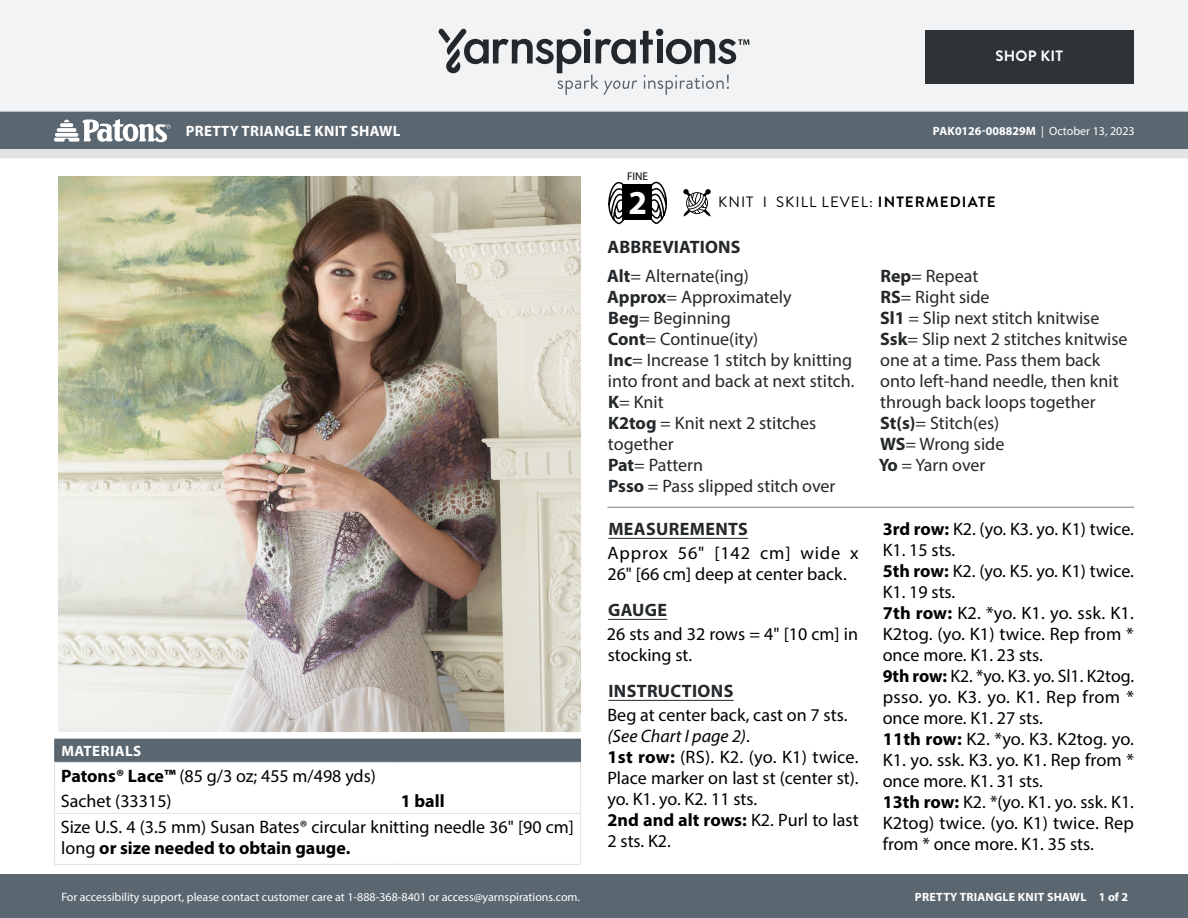
<style>
.page{position:relative;width:1188px;height:918px;background:#fff}
.page>*{position:absolute;margin:0;border:0;box-sizing:border-box;transform-origin:0 0}
.t1{font:700 33.6px "Myriad Pro";color:#fff}
.Body_-__Auto_Style_with_Keep_lines_toget{font:18px/21px "Myriad Pro";color:#000;text-align:justify}
.Abbreviations_-_With_auto_styling{font:18px/21px "Myriad Pro";color:#24282a}
.Materials_-_Needle___Supplies_Info{font:18px/21px "Myriad Pro";color:#000}
.Body_-_HEADERS_-_Underline{font:700 18px "Myriad Pro";letter-spacing:.02em;color:#24282a}
.Body_-_NO_Automatic_styling{font:18px/21px "Myriad Pro";color:#000}
.Materials_-_Brand___Product_Info{font:18px "Myriad Pro";color:#000}
.Body_-__Auto_Style_with_Keep_lines_toget-2{font:italic 18px "Myriad Pro";color:#000}
.Material_-__Colors_information{font:18px "Myriad Pro";color:#000}
.Material_-__Colors_information-2{font:700 18px "Myriad Pro";color:#000}
.Materials_-__Header_in_dark_gray_box{font:700 15px "Myriad Pro";letter-spacing:.02em;color:#fff}
.t2{font:15px "Brandon Grotesque";letter-spacing:.07em;color:#000}
.t3{font:700 15px "Brandon Grotesque";letter-spacing:.02em;color:#fff}
.t4{font:12px "Myriad Pro";color:#fff}
.t5{font:700 12px "Myriad Pro";color:#fff}
.t6{font:700 12px "Myriad Pro";letter-spacing:.02em;color:#fff}
.t7{font:700 condensed 11.25px "Myriad Pro";color:#000}
.s1{font-weight:700}
.s2{font-weight:400}
.s3{font-style:normal}
</style>
<div class="page">
<div style="left:0;top:875px;width:1188px;height:43px;background:#5a6670"></div>
<div style="left:0;top:111px;width:1188px;height:38px;background:#5a6670"></div>
<div style="left:0;top:0;width:1188px;height:112px;background:#f2f3f4"></div>
<svg style="left:438px;top:29px;width:311px;height:66px"></svg>
<div style="left:925px;top:30px;width:209px;height:54px;background:#2f3336"></div>
<svg style="left:683px;top:189px;width:28px;height:28px"></svg>
<svg style="left:608px;top:181px;width:18px;height:43px"></svg>
<svg style="left:649px;top:181px;width:18px;height:43px"></svg>
<div style="left:622px;top:185px;width:30px;height:35px;background:#000"></div>
<svg style="left:0;top:119px;width:1188px;height:39px"></svg>
<img style="left:58px;top:177px;width:523px;height:554px">
<hr style="left:608px;top:538px;width:140px;height:1px;background:#24282a">
<hr style="left:608px;top:619px;width:59px;height:1px;background:#24282a">
<hr style="left:608px;top:700px;width:126px;height:1px;background:#24282a">
<hr style="left:608px;top:507px;width:526px;height:1px;background:#7d7d7d">
<div style="left:55px;top:739px;width:525px;height:23px;background:#5a6670"></div>
<hr style="left:54px;top:739px;width:342px;height:1px;background:#5a6670">
<hr style="left:396px;top:739px;width:185px;height:1px;background:#5a6670">
<hr style="left:54px;top:762px;width:342px;height:1px;background:#e4e3e3">
<hr style="left:396px;top:762px;width:185px;height:1px;background:#e4e3e3">
<svg style="left:54px;top:740px;width:1px;height:73px"></svg>
<svg style="left:580px;top:740px;width:1px;height:73px"></svg>
<hr style="left:54px;top:814px;width:1px;height:50px;background:#e4e3e3">
<hr style="left:54px;top:813px;width:342px;height:1px;background:#e4e3e3">
<hr style="left:396px;top:813px;width:185px;height:1px;background:#e4e3e3">
<hr style="left:580px;top:814px;width:1px;height:50px;background:#e4e3e3">
<hr style="left:54px;top:864px;width:342px;height:1px;background:#e4e3e3">
<hr style="left:396px;top:864px;width:185px;height:1px;background:#e4e3e3">
<p class="Materials_-__Header_in_dark_gray_box" style="left:186px;top:121px;width:216px">PRETTY TRIANGLE KNIT SHAWL</p>
<p class="Materials_-__Header_in_dark_gray_box" style="left:61px;top:742px;width:81px">MATERIALS</p>
<p class="Materials_-_Brand___Product_Info" style="left:61px;top:765px;width:316px"><span class="s1">Patons® Lace™</span> (85 g/3 oz; 455 m/498 yds)</p>
<p class="Material_-__Colors_information" style="left:61px;top:790px;width:112px">Sachet (33315)</p>
<p class="Material_-__Colors_information-2" style="left:401px;top:790px;width:45px">1 ball</p>
<p class="Materials_-_Needle___Supplies_Info" style="left:61px;top:816px;width:515px">Size U.S. 4 (3.5 mm) Susan Bates® circular knitting needle 36" [90 cm] long <span class="s1">or size needed to obtain gauge.</span></p>
<p class="t4" style="left:61px;top:889px;width:520px">For accessibility support, please contact customer care at 1-888-368-8401 or access@yarnspirations.com.</p>
<p class="t3" style="left:995px;top:46px;width:69px">SHOP KIT</p>
<p class="t7" style="left:627px;top:169px;width:22px">FINE</p>
<h1 class="t1" style="left:629px;top:180px;width:20px">2</h1>
<p class="t5" style="left:933px;top:123px;width:203px">PAK0126-008829M <span class="s2">| October 13, 2023</span></p>
<p class="t2" style="left:718px;top:192px;width:279px">KNIT I SKILL LEVEL: <span class="s1">INTERMEDIATE</span></p>
<p class="Body_-_HEADERS_-_Underline" style="left:608px;top:235px;width:135px">ABBREVIATIONS</p>
<p class="Abbreviations_-_With_auto_styling" style="left:607px;top:265px;width:143px"><span class="s1">Alt</span>= Alternate(ing)</p>
<p class="Abbreviations_-_With_auto_styling" style="left:607px;top:286px;width:186px"><span class="s1">Approx</span>= Approximately</p>
<p class="Abbreviations_-_With_auto_styling" style="left:608px;top:307px;width:124px"><span class="s1">Beg</span>= Beginning</p>
<p class="Abbreviations_-_With_auto_styling" style="left:608px;top:328px;width:152px"><span class="s1">Cont</span>= Continue(ity)</p>
<p class="Abbreviations_-_With_auto_styling" style="left:608px;top:349px;width:248px"><span class="s1">Inc</span>= Increase 1 stitch by knitting into front and back at next stitch.</p>
<p class="Abbreviations_-_With_auto_styling" style="left:608px;top:391px;width:57px"><span class="s1">K</span>= Knit</p>
<p class="Abbreviations_-_With_auto_styling" style="left:608px;top:412px;width:210px"><span class="s1">K2tog</span> = Knit next 2 stitches together</p>
<p class="Abbreviations_-_With_auto_styling" style="left:608px;top:454px;width:97px"><span class="s1">Pat</span>= Pattern</p>
<p class="Abbreviations_-_With_auto_styling" style="left:608px;top:475px;width:229px"><span class="s1">Psso</span> = Pass slipped stitch over</p>
<p class="Body_-_HEADERS_-_Underline" style="left:608px;top:518px;width:141px">MEASUREMENTS</p>
<p class="Body_-__Auto_Style_with_Keep_lines_toget" style="left:608px;top:543px;width:253px">Approx 56" [142 cm] wide x<br>26" [66 cm] deep at center back.</p>
<p class="Body_-_HEADERS_-_Underline" style="left:608px;top:599px;width:61px">GAUGE</p>
<p class="Body_-_NO_Automatic_styling" style="left:607px;top:624px;width:253px">26 sts and 32 rows = 4" [10 cm] in stocking st.</p>
<p class="Body_-_HEADERS_-_Underline" style="left:608px;top:680px;width:126px">INSTRUCTIONS</p>
<p class="Body_-__Auto_Style_with_Keep_lines_toget" style="left:608px;top:705px;width:241px">Beg at center back, cast on 7 sts.</p>
<p class="Body_-__Auto_Style_with_Keep_lines_toget-2" style="left:608px;top:725px;width:144px">(See Chart I page 2)<span class="s3">.</span></p>
<p class="Body_-__Auto_Style_with_Keep_lines_toget" style="left:608px;top:747px;width:253px"><span class="s1">1st row:</span> (RS). K2. (yo. K1) twice.<br>Place marker on last st (center st). yo. K1. yo. K2. 11 sts.</p>
<p class="Body_-__Auto_Style_with_Keep_lines_toget" style="left:608px;top:810px;width:253px"><span class="s1">2nd and alt rows:</span> K2. Purl to last<br>2 sts. K2.</p>
<p class="Abbreviations_-_With_auto_styling" style="left:880px;top:265px;width:100px"><span class="s1">Rep</span>= Repeat</p>
<p class="Abbreviations_-_With_auto_styling" style="left:880px;top:286px;width:111px"><span class="s1">RS</span>= Right side</p>
<p class="Abbreviations_-_With_auto_styling" style="left:880px;top:307px;width:221px"><span class="s1">Sl1</span> = Slip next stitch knitwise</p>
<p class="Abbreviations_-_With_auto_styling" style="left:880px;top:328px;width:249px"><span class="s1">Ssk</span>= Slip next 2 stitches knitwise one at a time. Pass them back onto left-hand needle, then knit through back loops together</p>
<p class="Abbreviations_-_With_auto_styling" style="left:880px;top:412px;width:121px"><span class="s1">St(s)</span>= Stitch(es)</p>
<p class="Abbreviations_-_With_auto_styling" style="left:880px;top:433px;width:126px"><span class="s1">WS</span>= Wrong side</p>
<p class="Abbreviations_-_With_auto_styling" style="left:879px;top:454px;width:108px"><span class="s1">Yo</span> = Yarn over</p>
<p class="Body_-__Auto_Style_with_Keep_lines_toget" style="left:883px;top:519px;width:253px"><span class="s1">3rd row:</span> K2. (yo. K3. yo. K1) twice.<br>K1. 15 sts.</p>
<p class="Body_-__Auto_Style_with_Keep_lines_toget" style="left:883px;top:561px;width:253px"><span class="s1">5th row:</span> K2. (yo. K5. yo. K1) twice.<br>K1. 19 sts.</p>
<p class="Body_-__Auto_Style_with_Keep_lines_toget" style="left:883px;top:603px;width:253px"><span class="s1">7th row:</span> K2. *yo. K1. yo. ssk. K1.<br>K2tog. (yo. K1) twice. Rep from * once more. K1. 23 sts.</p>
<p class="Body_-__Auto_Style_with_Keep_lines_toget" style="left:883px;top:666px;width:253px"><span class="s1">9th row:</span> K2. *yo. K3. yo. Sl1. K2tog. psso. yo. K3. yo. K1. Rep from * once more. K1. 27 sts.</p>
<p class="Body_-__Auto_Style_with_Keep_lines_toget" style="left:883px;top:729px;width:253px"><span class="s1">11th row:</span> K2. *yo. K3. K2tog. yo.<br>K1. yo. ssk. K3. yo. K1. Rep from * once more. K1. 31 sts.</p>
<p class="Body_-__Auto_Style_with_Keep_lines_toget" style="left:883px;top:792px;width:253px"><span class="s1">13th row:</span> K2. *(yo. K1. yo. ssk. K1.<br>K2tog) twice. (yo. K1) twice. Rep from * once more. K1. 35 sts.</p>
<p class="t6" style="left:915px;top:889px;width:215px">PRETTY TRIANGLE KNIT SHAWL 1 of 2</p>
</div>
